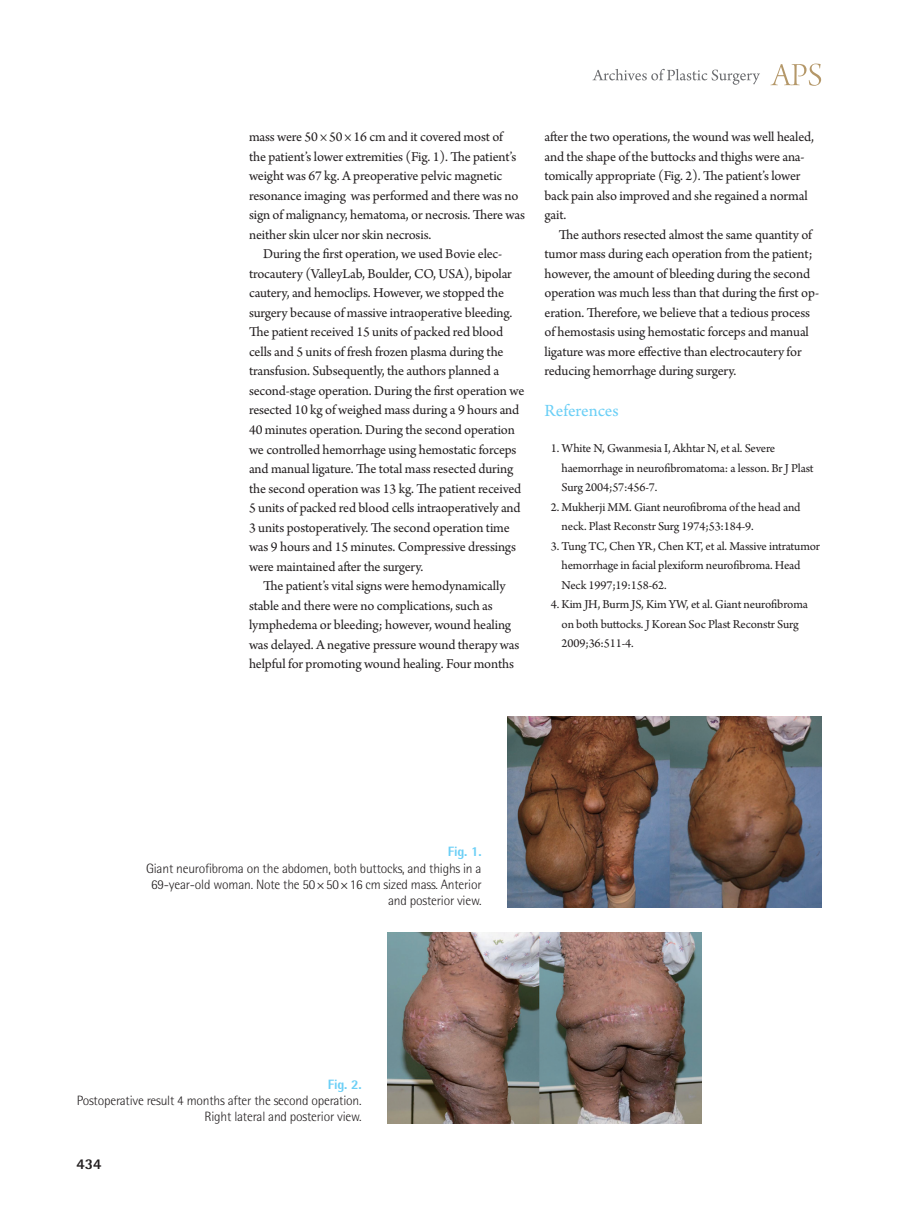
<style>
.page{position:relative;width:919px;height:1217px;background:#fff}
.page>*{position:absolute;margin:0;border:0;box-sizing:border-box;transform-origin:0 0}
.t1{font:18px "Arno Pro";letter-spacing:-.005em;color:#6bcff6}
.t2{font:800 15px "Rotis Semi Sans Std";color:#231f20}
.t3{font:14.25px/19.5px "Arno Pro";letter-spacing:-.01em;color:#231f20}
.t4{font:300 13.5px/16.2px "Rotis Semi Sans Std";letter-spacing:-.015em;color:#231f20;text-align:right}
.t5{font:800 13.5px "Rotis Semi Sans Std";letter-spacing:-.015em;color:#6bcff6}
.t6{font:12.75px/19.5px "Arno Pro";letter-spacing:-.01em;color:#231f20}
</style>
<div class="page">
<svg style="left:770px;top:64px;width:51px;height:22px"></svg>
<svg style="left:592px;top:69px;width:168px;height:16px"></svg>
<img style="left:507px;top:716px;width:314px;height:191px">
<img style="left:387px;top:932px;width:314px;height:191px">
<p class="t3" style="left:249px;top:128px;width:255px">mass were 50 × 50 × 16 cm and it covered most of</p>
<p class="t3" style="left:249px;top:147px;width:269px">the patient’s lower extremities (Fig. 1). The patient’s</p>
<p class="t3" style="left:249px;top:167px;width:255px">weight was 67 kg. A preoperative pelvic magnetic</p>
<p class="t3" style="left:249px;top:186px;width:271px">resonance imaging was performed and there was no</p>
<p class="t3" style="left:249px;top:206px;width:277px">sign of malignancy, hematoma, or necrosis. There was</p>
<p class="t3" style="left:249px;top:225px;width:184px">neither skin ulcer nor skin necrosis.</p>
<p class="t3" style="left:263px;top:245px;width:240px">During the first operation, we used Bovie elec-</p>
<p class="t3" style="left:249px;top:264px;width:264px">trocautery (ValleyLab, Boulder, CO, USA), bipolar</p>
<p class="t3" style="left:249px;top:284px;width:256px">cautery, and hemoclips. However, we stopped the</p>
<p class="t3" style="left:249px;top:303px;width:265px">surgery because of massive intraoperative bleeding.</p>
<p class="t3" style="left:249px;top:323px;width:256px">The patient received 15 units of packed red blood</p>
<p class="t3" style="left:249px;top:342px;width:256px">cells and 5 units of fresh frozen plasma during the</p>
<p class="t3" style="left:249px;top:362px;width:251px">transfusion. Subsequently, the authors planned a</p>
<p class="t3" style="left:249px;top:381px;width:277px">second-stage operation. During the first operation we</p>
<p class="t3" style="left:249px;top:401px;width:272px">resected 10 kg of weighed mass during a 9 hours and</p>
<p class="t3" style="left:249px;top:420px;width:267px">40 minutes operation. During the second operation</p>
<p class="t3" style="left:249px;top:440px;width:269px">we controlled hemorrhage using hemostatic forceps</p>
<p class="t3" style="left:249px;top:459px;width:266px">and manual ligature. The total mass resected during</p>
<p class="t3" style="left:249px;top:479px;width:274px">the second operation was 13 kg. The patient received</p>
<p class="t3" style="left:249px;top:498px;width:273px">5 units of packed red blood cells intraoperatively and</p>
<p class="t3" style="left:249px;top:518px;width:262px">3 units postoperatively. The second operation time</p>
<p class="t3" style="left:249px;top:537px;width:268px">was 9 hours and 15 minutes. Compressive dressings</p>
<p class="t3" style="left:249px;top:557px;width:176px">were maintained after the surgery.</p>
<p class="t3" style="left:263px;top:576px;width:244px">The patient’s vital signs were hemodynamically</p>
<p class="t3" style="left:249px;top:596px;width:245px">stable and there were no complications, such as</p>
<p class="t3" style="left:249px;top:615px;width:264px">lymphedema or bleeding; however, wound healing</p>
<p class="t3" style="left:249px;top:635px;width:272px">was delayed. A negative pressure wound therapy was</p>
<p class="t3" style="left:249px;top:654px;width:266px">helpful for promoting wound healing. Four months</p>
<p class="t3" style="left:544px;top:128px;width:271px">after the two operations, the wound was well healed, and the shape of the buttocks and thighs were ana&shy;tomically appropriate (Fig. 2). The patient’s lower back pain also improved and she regained a normal gait.</p>
<p class="t3" style="left:544px;top:225px;width:276px;text-indent:14px">The authors resected almost the same quantity of tumor mass during each operation from the patient; however, the amount of bleeding during the second operation was much less than that during the first op&shy;eration. Therefore, we believe that a tedious process of hemostasis using hemostatic forceps and manual ligature was more effective than electrocautery for reducing hemorrhage during surgery.</p>
<p class="t1" style="left:544px;top:400px;width:75px">References</p>
<p class="t6" style="left:561px;top:439px;width:253px;text-indent:-11px">1. White N, Gwanmesia I, Akhtar N, et al. Severe haemorrhage in neurofibromatoma: a lesson. Br J Plast<br>Surg 2004;57:456-7.</p>
<p class="t6" style="left:561px;top:498px;width:240px;text-indent:-11px">2. Mukherji MM. Giant neurofibroma of the head and neck. Plast Reconstr Surg 1974;53:184-9.</p>
<p class="t6" style="left:561px;top:537px;width:260px;text-indent:-11px">3. Tung TC, Chen YR, Chen KT, et al. Massive intratumor hemorrhage in facial plexiform neurofibroma. Head<br>Neck 1997;19:158-62.</p>
<p class="t6" style="left:561px;top:595px;width:248px;text-indent:-11px">4. Kim JH, Burm JS, Kim YW, et al. Giant neurofibroma on both buttocks. J Korean Soc Plast Reconstr Surg<br>2009;36:511-4.</p>
<p class="t5" style="left:447px;top:842px;width:35px">Fig. 1.</p>
<p class="t4" style="left:146px;top:859px;width:337px">Giant neurofibroma on the abdomen, both buttocks, and thighs in a<br>69-year-old woman. Note the 50×50×16 cm sized mass. Anterior and posterior view.</p>
<p class="t5" style="left:328px;top:1075px;width:35px">Fig. 2.</p>
<p class="t4" style="left:77px;top:1092px;width:286px">Postoperative result 4 months after the second operation.<br>Right lateral and posterior view.</p>
<p class="t2" style="left:77px;top:1153px;width:27px">434</p>
</div>
